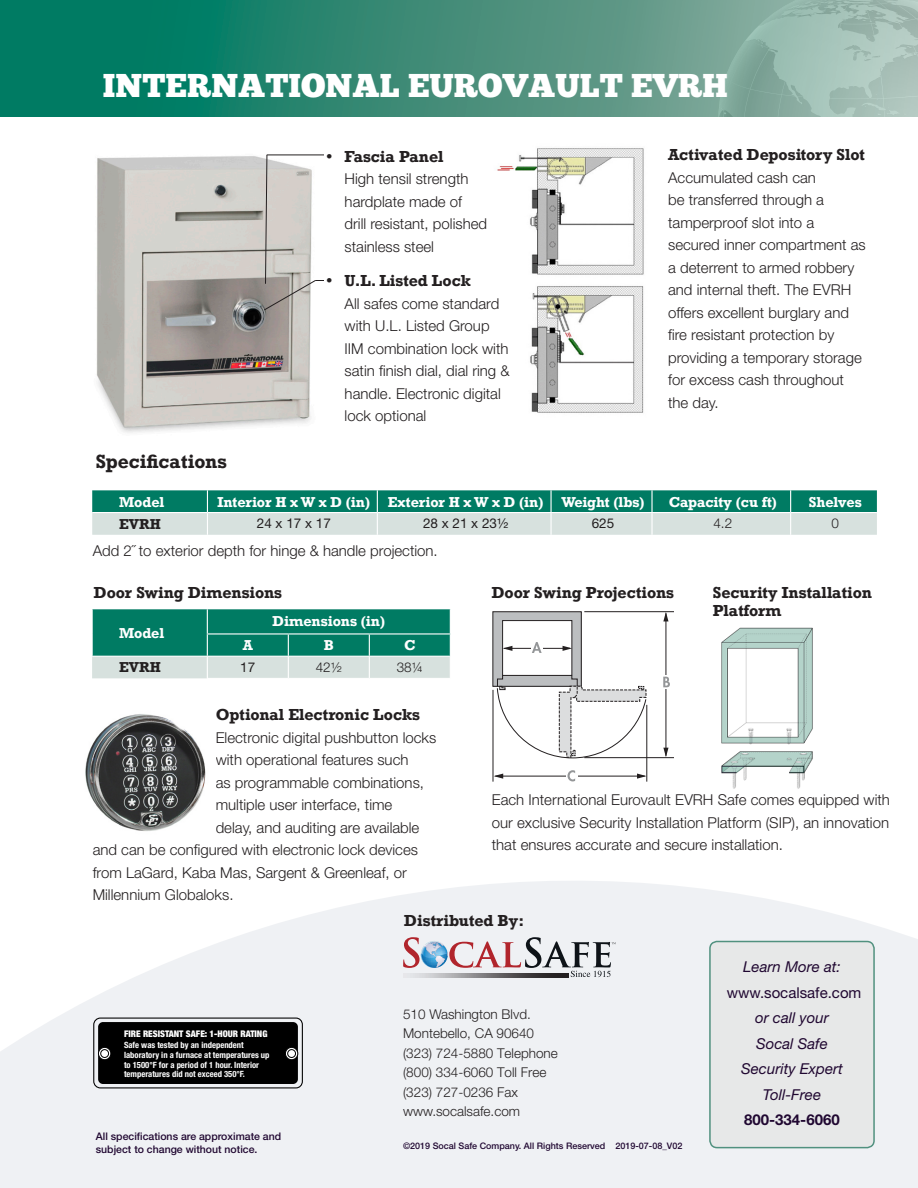
<style>
.page{position:relative;width:918px;height:1188px;background:#fff}
.page>*{position:absolute;margin:0;border:0;box-sizing:border-box;transform-origin:0 0}
.t1{font:33px "Chunk Five";color:#fff}
.t2{font:700 18px "Rockwell";color:#231f20}
.t3{font:300 15px/22.5px "Helvetica Neue LT Std";color:#231f20}
.t4{font:700 15px/18px "Rockwell";color:#231f20}
.t5{font:italic 15px/25.5px "Helvetica Neue LT Std";color:#200731;text-align:center}
.t6{font:15px "Helvetica Neue LT Std";color:#200731}
.t7{font:700 15px "Helvetica Neue LT Std";color:#200731}
.t8{font:300 13.5px/19.5px "Helvetica Neue LT Std";color:#231f20}
.t9{font:700 13.5px "Rockwell";letter-spacing:-.01em;color:#fff}
.t10{font:13.5px "Helvetica Neue LT Std";color:#231f20}
.t11{font:700 13.5px "Rockwell";color:#231f20}
.t12{font:500 10.5px/12.6px "Helvetica Neue LT Std";color:#200731}
.t13{font:900 condensed 9.15px "Helvetica Neue LT Std";color:#fff}
.t14{font:500 9px "Helvetica Neue LT Std";color:#200731}
.t15{font:700 condensed 8.55px/9.8px "Helvetica Neue LT Std";color:#fff}
</style>
<div class="page">
<svg style="left:0;top:881px;width:918px;height:307px;fill:#eff1f4"></svg>
<svg style="left:0;top:0;width:718px;height:116px;background:#308974"></svg>
<svg style="left:718px;top:0;width:200px;height:116px;background:#99b9ae"></svg>
<div style="left:98px;top:1022px;width:200px;height:62px;background:#000;border-radius:5px"></div>
<div style="left:93px;top:1018px;width:210px;height:70px;border:1px solid #000;border-radius:7px"></div>
<svg style="left:98px;top:1047px;width:13px;height:13px"></svg>
<div style="left:98px;top:1047px;width:13px;height:13px;border:1px solid #000;border-radius:50%"></div>
<div style="left:101px;top:1050px;width:8px;height:7px;background:#fff;border-radius:50%"></div>
<div style="left:101px;top:1049px;width:8px;height:9px;border:1px solid #000;border-radius:50%"></div>
<svg style="left:285px;top:1047px;width:13px;height:13px"></svg>
<div style="left:285px;top:1047px;width:13px;height:13px;border:1px solid #000;border-radius:50%"></div>
<div style="left:288px;top:1050px;width:8px;height:7px;background:#fff;border-radius:50%"></div>
<div style="left:288px;top:1049px;width:8px;height:9px;border:1px solid #000;border-radius:50%"></div>
<div style="left:710px;top:942px;width:164px;height:206px;background:#e7e8e8;border-radius:7px"></div>
<div style="left:709px;top:941px;width:166px;height:207px;border:2px solid #51917f;border-radius:7px"></div>
<img style="left:497px;top:148px;width:147px;height:265px">
<img style="left:85px;top:714px;width:121px;height:117px">
<div style="left:493px;top:612px;width:88px;height:74px;background:#bcbec0"></div>
<div style="left:493px;top:611px;width:89px;height:76px;border:1px solid #231f20"></div>
<div style="left:503px;top:621px;width:69px;height:54px;background:#fff"></div>
<div style="left:502px;top:620px;width:70px;height:56px;border:1px solid #231f20"></div>
<svg style="left:497px;top:675px;width:150px;height:83px"></svg>
<hr style="left:493px;top:690px;width:1px;height:92px;background:#231f20">
<hr style="left:647px;top:705px;width:1px;height:77px;background:#231f20">
<hr style="left:584px;top:611px;width:90px;height:1px;background:#231f20">
<hr style="left:584px;top:757px;width:90px;height:1px;background:#231f20">
<hr style="left:504px;top:648px;width:66px;height:1px;background:#231f20">
<svg style="left:503px;top:646px;width:9px;height:5px"></svg>
<svg style="left:563px;top:646px;width:9px;height:5px"></svg>
<hr style="left:495px;top:776px;width:150px;height:1px;background:#231f20">
<svg style="left:637px;top:774px;width:10px;height:5px"></svg>
<svg style="left:494px;top:774px;width:9px;height:5px"></svg>
<hr style="left:666px;top:613px;width:1px;height:143px;background:#231f20">
<svg style="left:663px;top:612px;width:5px;height:9px"></svg>
<svg style="left:663px;top:748px;width:6px;height:9px"></svg>
<div style="left:531px;top:641px;width:11px;height:14px;background:#fff"></div>
<svg style="left:566px;top:771px;width:11px;height:11px"></svg>
<svg style="left:532px;top:642px;width:10px;height:11px"></svg>
<svg style="left:568px;top:770px;width:7px;height:11px"></svg>
<svg style="left:663px;top:677px;width:7px;height:10px"></svg>
<svg style="left:92px;top:490px;width:785px;height:45px;background:#72b1a4"></svg>
<svg style="left:92px;top:609px;width:359px;height:69px;background:#4c9f8f"></svg>
<img style="left:721px;top:627px;width:92px;height:162px">
<img style="left:96px;top:156px;width:215px;height:277px">
<svg style="left:263px;top:154px;width:61px;height:157px"></svg>
<svg style="left:403px;top:937px;width:213px;height:40px"></svg>
<h1 class="t1" style="left:103px;top:70px;width:627px">INTERNATIONAL EUROVAULT EVRH</h1>
<p class="t4" style="left:327px;top:147px;width:118px">• Fascia Panel</p>
<p class="t3" style="left:345px;top:167px;width:144px">High tensil strength hardplate made of drill resistant, polished stainless steel</p>
<p class="t4" style="left:327px;top:271px;width:146px">• U.L. Listed Lock</p>
<p class="t3" style="left:345px;top:292px;width:166px">All safes come standard with U.L. Listed Group<br>IIM combination lock with satin finish dial, dial ring &amp; handle. Electronic digital lock optional</p>
<p class="t4" style="left:668px;top:145px;width:198px">Activated Depository Slot</p>
<p class="t3" style="left:668px;top:166px;width:199px">Accumulated cash can<br>be transferred through a tamperproof slot into a secured inner compartment as a deterrent to armed robbery and internal theft. The EVRH offers excellent burglary and fire resistant protection by providing a temporary storage for excess cash throughout the day.</p>
<p class="t2" style="left:96px;top:450px;width:133px">Specifications</p>
<p class="t9" style="left:119px;top:493px;width:47px">Model</p>
<p class="t9" style="left:218px;top:493px;width:154px">Interior H x W x D (in)</p>
<p class="t9" style="left:388px;top:493px;width:157px">Exterior H x W x D (in)</p>
<p class="t9" style="left:561px;top:493px;width:85px">Weight (lbs)</p>
<p class="t9" style="left:669px;top:493px;width:110px">Capacity (cu ft)</p>
<p class="t9" style="left:809px;top:493px;width:55px">Shelves</p>
<p class="t11" style="left:119px;top:515px;width:43px">EVRH</p>
<p class="t10" style="left:257px;top:515px;width:76px">24 x 17 x 17</p>
<p class="t10" style="left:423px;top:515px;width:87px">28 x 21 x 231/2</p>
<p class="t10" style="left:592px;top:515px;width:24px">625</p>
<p class="t8" style="left:713px;top:513px;width:20px">4.2</p>
<p class="t8" style="left:832px;top:513px;width:9px">0</p>
<p class="t3" style="left:93px;top:539px;width:347px">Add 2˝ to exterior depth for hinge &amp; handle projection.</p>
<p class="t4" style="left:94px;top:583px;width:190px">Door Swing Dimensions</p>
<p class="t9" style="left:119px;top:624px;width:47px">Model</p>
<p class="t9" style="left:272px;top:612px;width:114px">Dimensions (in)</p>
<p class="t9" style="left:243px;top:637px;width:12px">A</p>
<p class="t9" style="left:324px;top:637px;width:12px">B</p>
<p class="t9" style="left:404px;top:637px;width:13px">C</p>
<p class="t11" style="left:119px;top:659px;width:43px">EVRH</p>
<p class="t10" style="left:240px;top:659px;width:17px">17</p>
<p class="t8" style="left:316px;top:657px;width:28px">421/2</p>
<p class="t8" style="left:397px;top:657px;width:28px">381/4</p>
<p class="t4" style="left:216px;top:705px;width:206px">Optional Electronic Locks</p>
<p class="t3" style="left:216px;top:726px;width:222px">Electronic digital pushbutton locks</p>
<p class="t3" style="left:216px;top:748px;width:194px">with operational features such</p>
<p class="t3" style="left:216px;top:771px;width:210px">as programmable combinations,</p>
<p class="t3" style="left:216px;top:793px;width:178px">multiple user interface, time</p>
<p class="t3" style="left:216px;top:816px;width:205px">delay, and auditing are available</p>
<p class="t3" style="left:93px;top:838px;width:327px">and can be configured with electronic lock devices</p>
<p class="t3" style="left:93px;top:861px;width:316px">from LaGard, Kaba Mas, Sargent &amp; Greenleaf, or</p>
<p class="t3" style="left:93px;top:883px;width:142px">Millennium Globaloks.</p>
<p class="t4" style="left:492px;top:583px;width:184px">Door Swing Projections</p>
<p class="t4" style="left:713px;top:583px;width:161px">Security Installation<br>Platform</p>
<p class="t3" style="left:492px;top:789px;width:400px;text-align:justify">Each International Eurovault EVRH Safe comes equipped with our exclusive Security Installation Platform (SIP), an innovation that ensures accurate and secure installation.</p>
<p class="t13" style="left:124px;top:1028px;width:145px">FIRE RESISTANT SAFE: 1-HOUR RATING</p>
<p class="t15" style="left:124px;top:1040px;width:147px">Safe was tested by an independent laboratory in a furnace at temperatures up to 1500°F for a period of 1 hour. Interior temperatures did not exceed 350°F.</p>
<p class="t12" style="left:96px;top:1130px;width:187px">All specifications are approximate and subject to change without notice.</p>
<p class="t4" style="left:404px;top:911px;width:121px">Distributed By:</p>
<p class="t8" style="left:403px;top:1004px;width:156px">510 Washington Blvd.<br>Montebello, CA 90640 (323) 724-5880 Telephone (800) 334-6060 Toll Free (323) 727-0236 Fax www.socalsafe.com</p>
<p class="t14" style="left:403px;top:1140px;width:281px">©2019 Socal Safe Company. All Rights Reserved 2019-07-08_V02</p>
<p class="t5" style="left:743px;top:954px;width:99px">Learn More at:</p>
<p class="t6" style="left:727px;top:983px;width:136px">www.socalsafe.com</p>
<p class="t5" style="left:741px;top:1005px;width:103px">or call your<br>Socal Safe<br>Security Expert<br>Toll-Free</p>
<p class="t7" style="left:744px;top:1111px;width:97px">800-334-6060</p>
</div>
